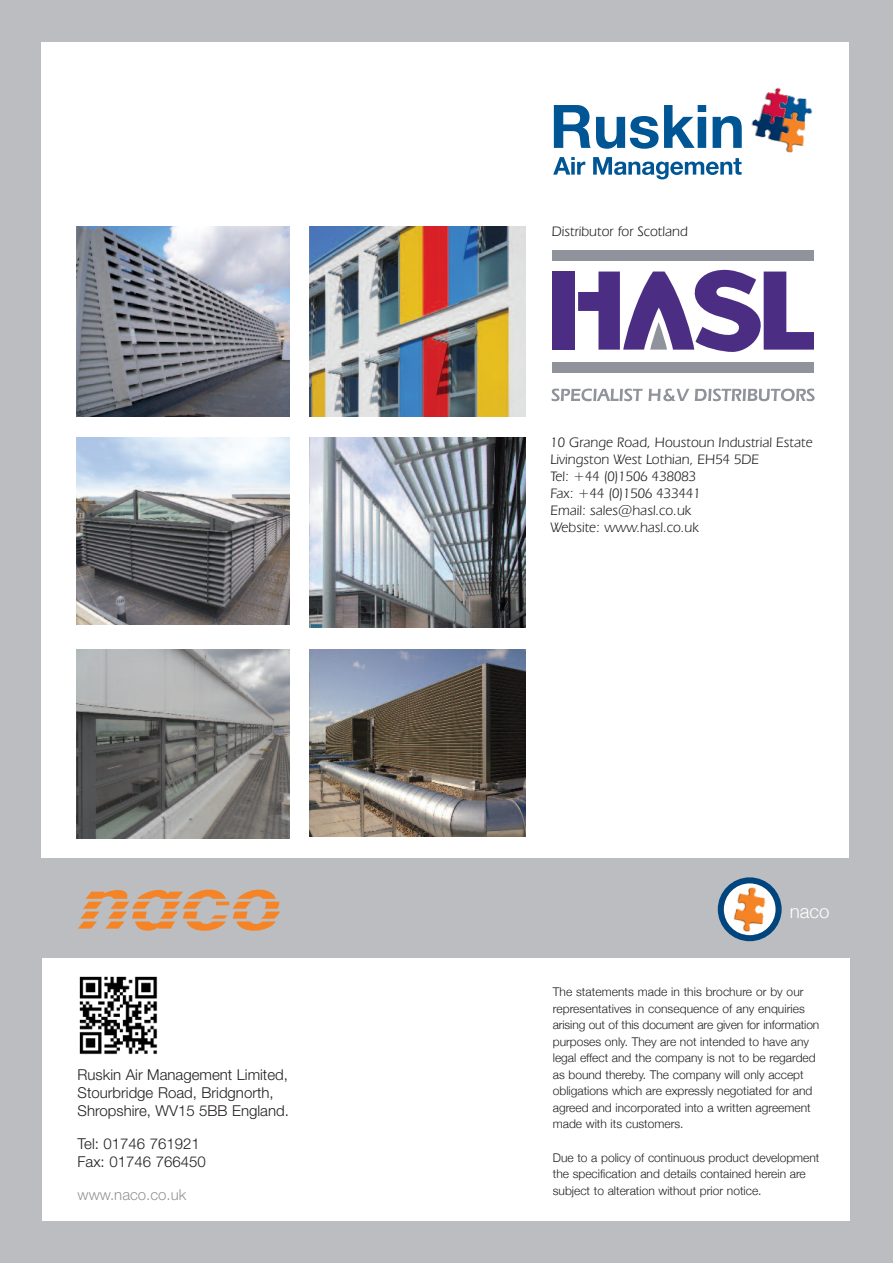
<style>
.page{position:relative;width:893px;height:1263px;background:#bcbdc0}
.page>*{position:absolute;margin:0;border:0;box-sizing:border-box;transform-origin:0 0}
.t1{font:300 18.6px "Helvetica Neue";color:#fff}
.t2{font:300 15px/18px "Helvetica Neue";color:#231f20}
.t3{font:300 15px "Helvetica Neue";color:#939598}
.t4{font:14.25px/17.1px "Eras IT Cby BT";color:#231f20}
.t5{font:300 12px/16.5px "Helvetica Neue";color:#231f20}
</style>
<div class="page">
<div style="left:43px;top:958px;width:807px;height:262px;background:#fff"></div>
<div style="left:41px;top:43px;width:808px;height:815px;background:#fff"></div>
<svg style="left:554px;top:105px;width:152px;height:44px"></svg>
<svg style="left:713px;top:116px;width:29px;height:32px"></svg>
<svg style="left:553px;top:157px;width:32px;height:18px"></svg>
<svg style="left:593px;top:157px;width:148px;height:22px"></svg>
<img style="left:751px;top:87px;width:61px;height:65px">
<svg style="left:551px;top:388px;width:138px;height:13px"></svg>
<svg style="left:695px;top:389px;width:120px;height:12px"></svg>
<div style="left:552px;top:272px;width:23px;height:78px;background:#4c2d84"></div>
<svg style="left:578px;top:270px;width:236px;height:82px"></svg>
<div style="left:553px;top:251px;width:261px;height:10px;background:#90939b"></div>
<div style="left:553px;top:362px;width:261px;height:11px;background:#90939b"></div>
<img style="left:77px;top:227px;width:213px;height:190px">
<img style="left:310px;top:227px;width:215px;height:190px">
<img style="left:77px;top:437px;width:213px;height:188px">
<img style="left:310px;top:437px;width:215px;height:190px">
<img style="left:77px;top:649px;width:213px;height:190px">
<img style="left:310px;top:649px;width:215px;height:188px">
<svg style="left:718px;top:877px;width:64px;height:64px"></svg>
<svg style="left:78px;top:889px;width:202px;height:42px"></svg>
<img style="left:79px;top:976px;width:79px;height:79px">
<p class="t2" style="left:78px;top:1067px;width:213px">Ruskin Air Management Limited,<br>Stourbridge Road, Bridgnorth,<br>Shropshire, WV15 5BB England.</p>
<p class="t2" style="left:78px;top:1136px;width:130px">Tel: 01746 761921<br>Fax: 01746 766450</p>
<p class="t3" style="left:78px;top:1189px;width:110px">www.naco.co.uk</p>
<p class="t4" style="left:552px;top:224px;width:137px">Distributor for Scotland</p>
<p class="t4" style="left:550px;top:435px;width:264px">10 Grange Road, Houstoun Industrial Estate<br>Livingston West Lothian, EH54 5DE<br>Tel: +44 (0)1506 438083<br>Fax: +44 (0)1506 433441<br>Email: sales@hasl.co.uk<br>Website: www.hasl.co.uk</p>
<h1 class="t1" style="left:790px;top:900px;width:41px">naco</h1>
<p class="t5" style="left:553px;top:983px;width:268px">The statements made in this brochure or by our representatives in consequence of any enquiries arising out of this document are given for information purposes only. They are not intended to have any legal effect and the company is not to be regarded as bound thereby. The company will only accept obligations which are expressly negotiated for and agreed and incorporated into a written agreement made with its customers.</p>
<p class="t5" style="left:553px;top:1149px;width:268px">Due to a policy of continuous product development the specification and details contained herein are subject to alteration without prior notice.</p>
</div>
